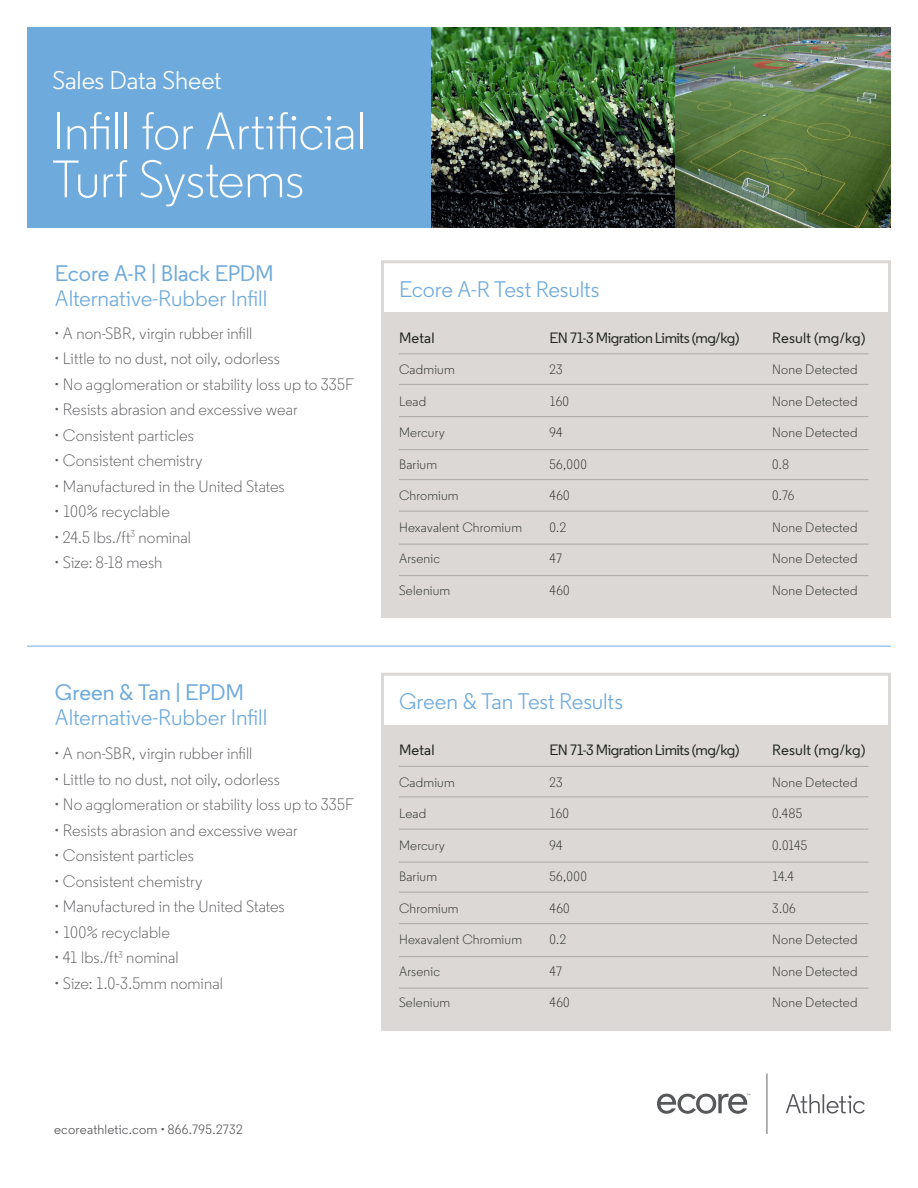
<style>
.page{position:relative;width:918px;height:1188px;background:#fff}
.page>*{position:absolute;margin:0;border:0;box-sizing:border-box;transform-origin:0 0}
.Title_Second_Line{font:300 52.5px/48px "Regular";letter-spacing:-.015em;color:#fff}
.Title_First_Line{font:25.5px "Regular";letter-spacing:-.005em;color:#fff}
.t1{font:22.5px/25.5px "Regular";letter-spacing:-.01em;color:#6faadc}
.Product_Intro{font:300 16.5px "Regular";letter-spacing:.005em;color:#56575a}
.Subheads{font:500 15px "Regular";letter-spacing:-.03em;color:#20261f}
.Subheads-2{font:500 15px "Regular";letter-spacing:.01em;color:#20261f}
.Technical_Details{font:300 13.5px "Regular";letter-spacing:.015em;color:#20261f}
.t2{font:13.5px "Regular";letter-spacing:.01em;color:#56575a}
.s1{font-weight:500}
</style>
<div class="page">
<div style="left:27px;top:27px;width:864px;height:200px;background:#6faadc"></div>
<hr style="left:27px;top:646px;width:864px;height:1px;background:#6faadc">
<img style="left:675px;top:27px;width:216px;height:200px">
<img style="left:431px;top:27px;width:244px;height:200px">
<div style="left:381px;top:313px;width:510px;height:305px;background:#dcd8d5"></div>
<div style="left:381px;top:725px;width:510px;height:305px;background:#dcd8d5"></div>
<div style="left:381px;top:260px;width:510px;height:165px;border:3px solid #dcd8d5"></div>
<div style="left:381px;top:673px;width:510px;height:165px;border:3px solid #dcd8d5"></div>
<hr style="left:399px;top:353px;width:469px;height:1px;background:#aaa9a8">
<hr style="left:399px;top:766px;width:469px;height:1px;background:#aaa9a8">
<hr style="left:399px;top:384px;width:469px;height:1px;background:#aaa9a8">
<hr style="left:399px;top:796px;width:469px;height:1px;background:#aaa9a8">
<hr style="left:399px;top:416px;width:469px;height:1px;background:#aaa9a8">
<hr style="left:399px;top:829px;width:469px;height:1px;background:#aaa9a8">
<hr style="left:399px;top:449px;width:469px;height:1px;background:#aaa9a8">
<hr style="left:399px;top:862px;width:469px;height:1px;background:#aaa9a8">
<hr style="left:399px;top:479px;width:469px;height:1px;background:#aaa9a8">
<hr style="left:399px;top:892px;width:469px;height:1px;background:#aaa9a8">
<hr style="left:399px;top:511px;width:469px;height:1px;background:#aaa9a8">
<hr style="left:399px;top:923px;width:469px;height:1px;background:#aaa9a8">
<hr style="left:399px;top:544px;width:469px;height:1px;background:#aaa9a8">
<hr style="left:399px;top:956px;width:469px;height:1px;background:#aaa9a8">
<hr style="left:399px;top:575px;width:469px;height:1px;background:#aaa9a8">
<hr style="left:399px;top:988px;width:469px;height:1px;background:#aaa9a8">
<svg style="left:786px;top:1094px;width:79px;height:20px"></svg>
<svg style="left:657px;top:1094px;width:93px;height:20px"></svg>
<svg style="left:766px;top:1074px;width:1px;height:60px"></svg>
<p class="Title_First_Line" style="left:52px;top:65px;width:171px">Sales Data Sheet</p>
<p class="Title_Second_Line" style="left:52px;top:108px;width:315px">Infill for Artificial<br>Turf Systems</p>
<p class="t1" style="left:55px;top:260px;width:221px"><span class="s1">Ecore A-R | Black EPDM<br></span>Alternative-Rubber Infill</p>
<p class="Product_Intro" style="left:54px;top:323px;width:200px">• A non-SBR, virgin rubber infill</p>
<p class="Product_Intro" style="left:54px;top:348px;width:227px">• Little to no dust, not oily, odorless</p>
<p class="Product_Intro" style="left:54px;top:374px;width:301px">• No agglomeration or stability loss up to 335F</p>
<p class="Product_Intro" style="left:54px;top:399px;width:245px">• Resists abrasion and excessive wear</p>
<p class="Product_Intro" style="left:54px;top:425px;width:141px">• Consistent particles</p>
<p class="Product_Intro" style="left:54px;top:450px;width:150px">• Consistent chemistry</p>
<p class="Product_Intro" style="left:54px;top:476px;width:232px">• Manufactured in the United States</p>
<p class="Product_Intro" style="left:54px;top:501px;width:117px">• 100% recyclable</p>
<p class="Product_Intro" style="left:54px;top:527px;width:139px">• 24.5 lbs./ft<sup>3</sup> nominal</p>
<p class="Product_Intro" style="left:54px;top:552px;width:110px">• Size: 8-18 mesh</p>
<p class="t1" style="left:55px;top:679px;width:214px"><span class="s1">Green &amp; Tan | EPDM<br></span>Alternative-Rubber Infill</p>
<p class="Product_Intro" style="left:54px;top:743px;width:200px">• A non-SBR, virgin rubber infill</p>
<p class="Product_Intro" style="left:54px;top:769px;width:227px">• Little to no dust, not oily, odorless</p>
<p class="Product_Intro" style="left:54px;top:794px;width:301px">• No agglomeration or stability loss up to 335F</p>
<p class="Product_Intro" style="left:54px;top:820px;width:245px">• Resists abrasion and excessive wear</p>
<p class="Product_Intro" style="left:54px;top:845px;width:141px">• Consistent particles</p>
<p class="Product_Intro" style="left:54px;top:871px;width:150px">• Consistent chemistry</p>
<p class="Product_Intro" style="left:54px;top:896px;width:232px">• Manufactured in the United States</p>
<p class="Product_Intro" style="left:54px;top:922px;width:117px">• 100% recyclable</p>
<p class="Product_Intro" style="left:54px;top:947px;width:126px">• 41 lbs./ft<sup>3</sup> nominal</p>
<p class="Product_Intro" style="left:54px;top:973px;width:170px">• Size: 1.0-3.5mm nominal</p>
<p class="t1" style="left:399px;top:276px;width:202px">Ecore A-R Test Results</p>
<p class="Subheads" style="left:399px;top:328px;width:37px">Metal</p>
<p class="Technical_Details" style="left:399px;top:361px;width:57px">Cadmium</p>
<p class="Technical_Details" style="left:399px;top:393px;width:29px">Lead</p>
<p class="Technical_Details" style="left:399px;top:424px;width:48px">Mercury</p>
<p class="Technical_Details" style="left:399px;top:456px;width:40px">Barium</p>
<p class="Technical_Details" style="left:399px;top:487px;width:61px">Chromium</p>
<p class="Technical_Details" style="left:399px;top:519px;width:125px">Hexavalent Chromium</p>
<p class="Technical_Details" style="left:399px;top:550px;width:43px">Arsenic</p>
<p class="Technical_Details" style="left:399px;top:582px;width:53px">Selenium</p>
<p class="Subheads" style="left:550px;top:328px;width:191px">EN 71-3 Migration Limits (mg/kg)</p>
<p class="Technical_Details" style="left:550px;top:361px;width:15px">23</p>
<p class="Technical_Details" style="left:550px;top:393px;width:21px">160</p>
<p class="Technical_Details" style="left:550px;top:424px;width:15px">94</p>
<p class="Technical_Details" style="left:550px;top:456px;width:39px">56,000</p>
<p class="Technical_Details" style="left:550px;top:487px;width:22px">460</p>
<p class="Technical_Details" style="left:550px;top:519px;width:18px">0.2</p>
<p class="Technical_Details" style="left:550px;top:550px;width:14px">47</p>
<p class="Technical_Details" style="left:550px;top:582px;width:22px">460</p>
<p class="Subheads-2" style="left:772px;top:328px;width:95px">Result (mg/kg)</p>
<p class="Technical_Details" style="left:772px;top:361px;width:87px">None Detected</p>
<p class="Technical_Details" style="left:772px;top:393px;width:87px">None Detected</p>
<p class="Technical_Details" style="left:772px;top:424px;width:87px">None Detected</p>
<p class="Technical_Details" style="left:772px;top:456px;width:18px">0.8</p>
<p class="Technical_Details" style="left:772px;top:487px;width:24px">0.76</p>
<p class="Technical_Details" style="left:772px;top:519px;width:87px">None Detected</p>
<p class="Technical_Details" style="left:772px;top:550px;width:87px">None Detected</p>
<p class="Technical_Details" style="left:772px;top:582px;width:87px">None Detected</p>
<p class="t1" style="left:399px;top:689px;width:226px">Green &amp; Tan Test Results</p>
<p class="Subheads" style="left:399px;top:741px;width:37px">Metal</p>
<p class="Technical_Details" style="left:399px;top:774px;width:57px">Cadmium</p>
<p class="Technical_Details" style="left:399px;top:805px;width:29px">Lead</p>
<p class="Technical_Details" style="left:399px;top:837px;width:48px">Mercury</p>
<p class="Technical_Details" style="left:399px;top:868px;width:40px">Barium</p>
<p class="Technical_Details" style="left:399px;top:900px;width:61px">Chromium</p>
<p class="Technical_Details" style="left:399px;top:931px;width:125px">Hexavalent Chromium</p>
<p class="Technical_Details" style="left:399px;top:963px;width:43px">Arsenic</p>
<p class="Technical_Details" style="left:399px;top:994px;width:53px">Selenium</p>
<p class="Subheads" style="left:550px;top:741px;width:191px">EN 71-3 Migration Limits (mg/kg)</p>
<p class="Technical_Details" style="left:550px;top:774px;width:15px">23</p>
<p class="Technical_Details" style="left:550px;top:805px;width:21px">160</p>
<p class="Technical_Details" style="left:550px;top:837px;width:15px">94</p>
<p class="Technical_Details" style="left:550px;top:868px;width:39px">56,000</p>
<p class="Technical_Details" style="left:550px;top:900px;width:22px">460</p>
<p class="Technical_Details" style="left:550px;top:931px;width:18px">0.2</p>
<p class="Technical_Details" style="left:550px;top:963px;width:14px">47</p>
<p class="Technical_Details" style="left:550px;top:994px;width:22px">460</p>
<p class="Subheads-2" style="left:772px;top:741px;width:95px">Result (mg/kg)</p>
<p class="Technical_Details" style="left:772px;top:774px;width:87px">None Detected</p>
<p class="Technical_Details" style="left:772px;top:805px;width:31px">0.485</p>
<p class="Technical_Details" style="left:772px;top:837px;width:37px">0.0145</p>
<p class="Technical_Details" style="left:772px;top:868px;width:23px">14.4</p>
<p class="Technical_Details" style="left:772px;top:900px;width:25px">3.06</p>
<p class="Technical_Details" style="left:772px;top:931px;width:87px">None Detected</p>
<p class="Technical_Details" style="left:772px;top:963px;width:87px">None Detected</p>
<p class="Technical_Details" style="left:772px;top:994px;width:87px">None Detected</p>
<p class="t2" style="left:54px;top:1121px;width:190px">ecoreathletic.com • 866.795.2732</p>
</div>
